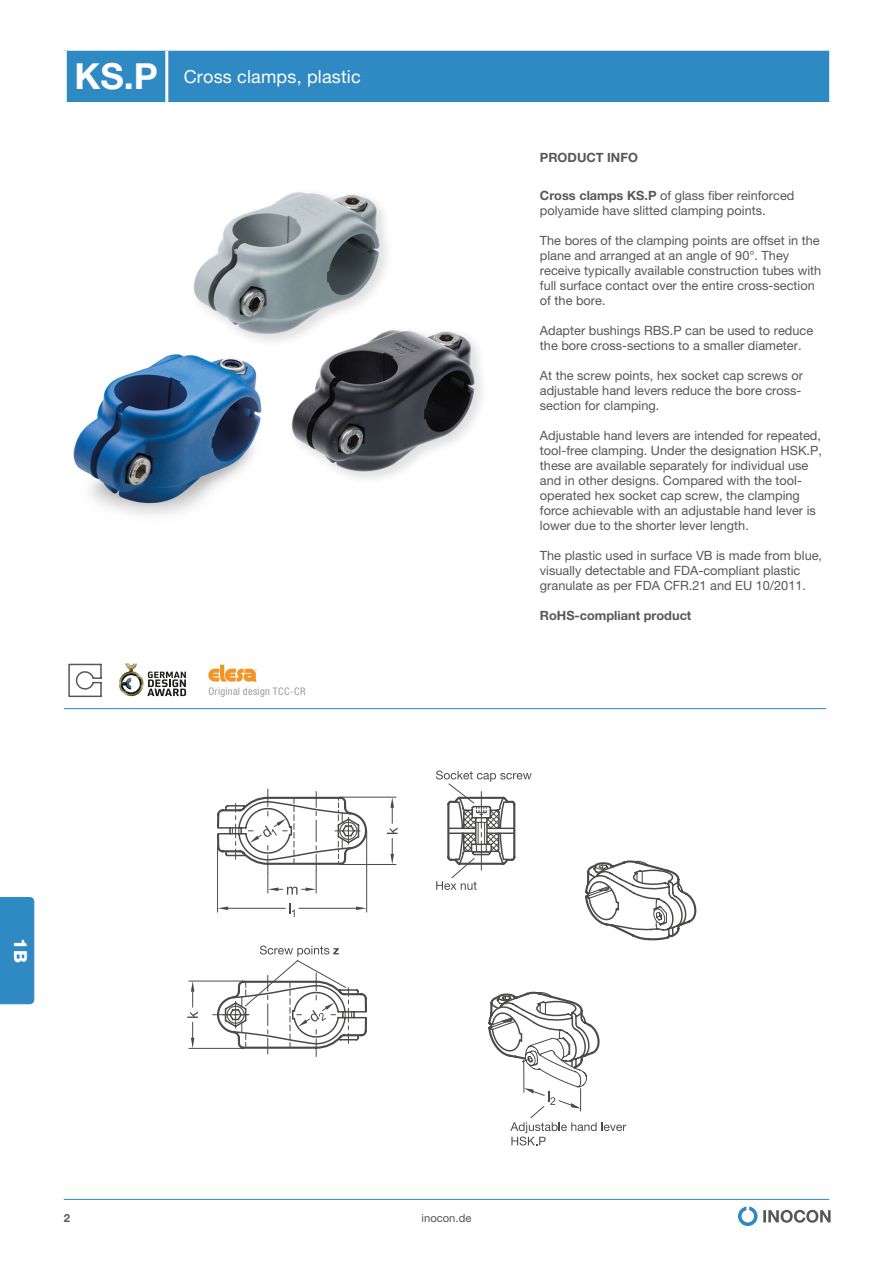
<style>
.page{position:relative;width:893px;height:1263px;background:#fff}
.page>*{position:absolute;margin:0;border:0;box-sizing:border-box;transform-origin:0 0}
.t1{font:18px "Helvetica Neue LT Pro";letter-spacing:.01em;color:#fff}
.t2{font:800 18px "Helvetica Neue LT Pro";color:#fff}
.t3{font:12.75px/15px "Helvetica Neue LT Pro";color:#575756}
.t4{font:700 12.75px "Helvetica Neue LT Pro";color:#575756}
.t5{font:11.25px "Helvetica Neue LT Pro";color:#575756}
.t6{font:700 11.25px "Helvetica Neue LT Pro";color:#575756}
.t7{font:condensed 10.5px "Helvetica Neue LT Pro";letter-spacing:.025em;color:#9d9d9d}
.s1{font-weight:700;font-size:36px}
.s2{font-weight:700}
</style>
<div class="page">
<svg style="left:738px;top:1206px;width:93px;height:20px"></svg>
<hr style="left:64px;top:1199px;width:765px;height:1px;background:#2f89c2">
<div style="left:0;top:897px;width:34px;height:107px;background:#2f89c2"></div>
<div style="left:67px;top:51px;width:762px;height:51px;background:#2f89c2"></div>
<hr style="left:165px;top:51px;width:3px;height:51px;background:#fff">
<hr style="left:64px;top:708px;width:762px;height:1px;background:#2f89c2">
<svg style="left:216px;top:795px;width:481px;height:262px"></svg>
<hr style="left:217px;top:847px;width:1px;height:65px;background:#1d1d1b">
<svg style="left:218px;top:906px;width:8px;height:4px"></svg>
<hr style="left:189px;top:1048px;width:54px;height:1px;background:#1d1d1b">
<hr style="left:189px;top:981px;width:54px;height:1px;background:#1d1d1b">
<svg style="left:187px;top:981px;width:11px;height:67px"></svg>
<hr style="left:341px;top:797px;width:55px;height:1px;background:#1d1d1b">
<svg style="left:387px;top:797px;width:11px;height:24px"></svg>
<svg style="left:218px;top:798px;width:148px;height:66px"></svg>
<svg style="left:213px;top:982px;width:13px;height:66px"></svg>
<svg style="left:523px;top:1063px;width:64px;height:48px"></svg>
<svg style="left:226px;top:821px;width:442px;height:235px"></svg>
<svg style="left:463px;top:809px;width:199px;height:254px"></svg>
<svg style="left:436px;top:770px;width:96px;height:12px"></svg>
<svg style="left:260px;top:945px;width:79px;height:12px"></svg>
<svg style="left:510px;top:1122px;width:116px;height:23px"></svg>
<svg style="left:436px;top:881px;width:41px;height:9px"></svg>
<img style="left:73px;top:192px;width:409px;height:323px">
<svg style="left:68px;top:663px;width:34px;height:35px"></svg>
<img style="left:119px;top:663px;width:25px;height:33px">
<img style="left:120px;top:673px;width:22px;height:21px">
<svg style="left:126px;top:663px;width:11px;height:6px"></svg>
<img style="left:123px;top:675px;width:17px;height:17px">
<svg style="left:147px;top:671px;width:39px;height:25px"></svg>
<svg style="left:208px;top:665px;width:49px;height:17px"></svg>
<h1 class="t1" style="left:74px;top:66px;width:288px"><span class="s1">KS.P</span> Cross clamps, plastic</h1>
<h1 class="t2" style="left:31px;top:938px;width:26px;rotate:90deg">1B</h1>
<p class="t7" style="left:208px;top:685px;width:99px">Original design TCC-CR</p>
<p class="t4" style="left:540px;top:150px;width:99px">PRODUCT INFO</p>
<p class="t3" style="left:540px;top:188px;width:256px"><span class="s2">Cross clamps KS.P</span> of glass fiber reinforced polyamide have slitted clamping points.</p>
<p class="t3" style="left:540px;top:233px;width:283px">The bores of the clamping points are offset in the plane and arranged at an angle of 90°. They receive typically available construction tubes with full surface contact over the entire cross-section of the bore.</p>
<p class="t3" style="left:540px;top:323px;width:275px">Adapter bushings RBS.P can be used to reduce the bore cross-sections to a smaller diameter.</p>
<p class="t3" style="left:540px;top:368px;width:265px;text-align:justify">At the screw points, hex socket cap screws or adjustable hand levers reduce the bore cross&shy;section for clamping.</p>
<p class="t3" style="left:540px;top:428px;width:283px">Adjustable hand levers are intended for repeated, tool-free clamping. Under the designation HSK.P, these are available separately for individual use and in other designs. Compared with the tool&shy;operated hex socket cap screw, the clamping force achievable with an adjustable hand lever is lower due to the shorter lever length.</p>
<p class="t3" style="left:540px;top:548px;width:284px">The plastic used in surface VB is made from blue, visually detectable and FDA-compliant plastic granulate as per FDA CFR.21 and EU 10/2011.</p>
<p class="t4" style="left:540px;top:608px;width:153px">RoHS-compliant product</p>
<p class="t6" style="left:64px;top:1211px;width:8px">2</p>
<p class="t5" style="left:422px;top:1211px;width:51px">inocon.de</p>
</div>
